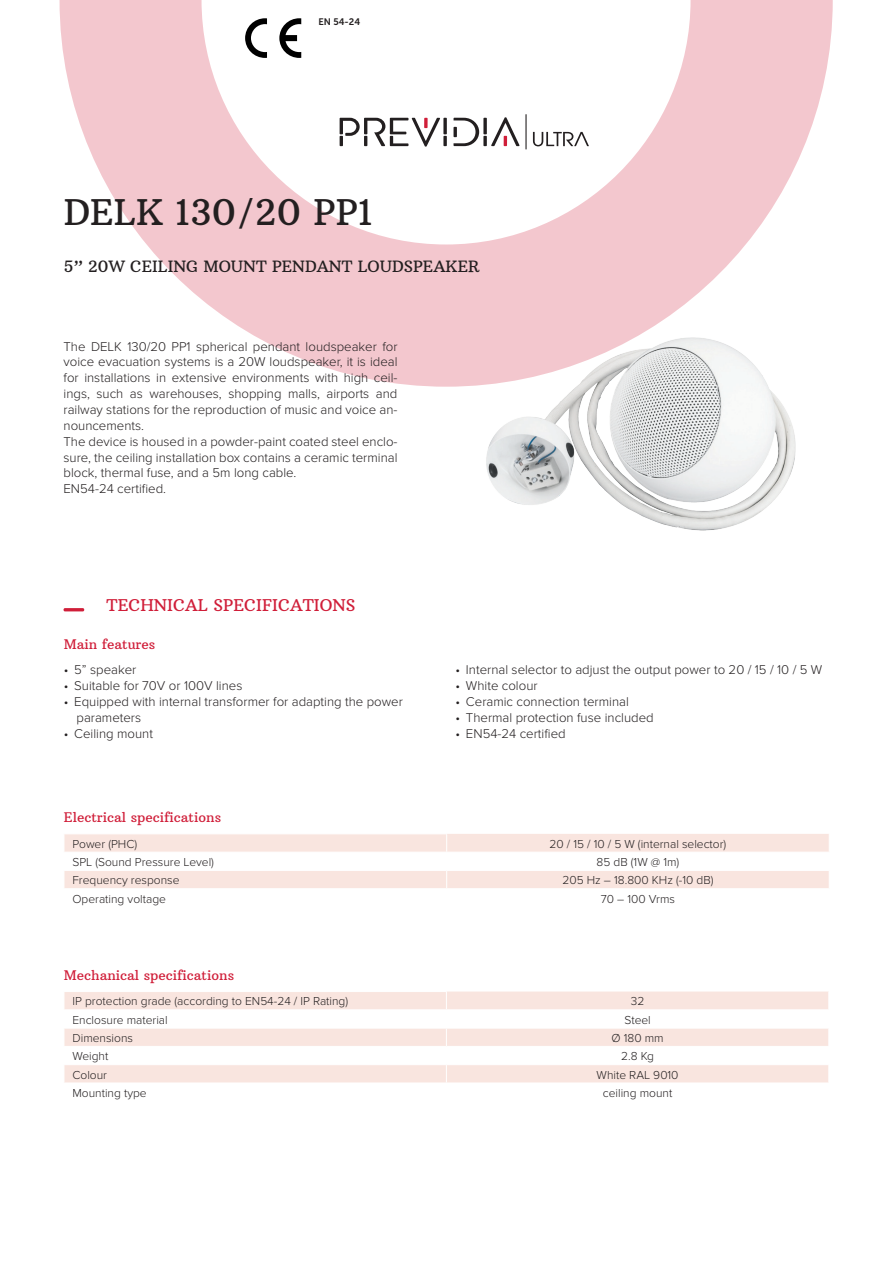
<style>
.page{position:relative;width:893px;height:1263px;background:#fff}
.page>*{position:absolute;margin:0;border:0;box-sizing:border-box;transform-origin:0 0}
.t1{font:36px "Arbutus Slab";color:#231f20}
.t2{font:16.5px "Arbutus Slab";color:#d01e39}
.t3{font:15.9px "Arbutus Slab";color:#231f20}
.t4{font:13.5px "Arbutus Slab";color:#d01e39}
.t5{font:300 13.2px/15.9px "Proxima Nova";color:#231f20;text-align:justify}
.t6{font:300 12px "Proxima Nova";color:#231f20}
.t7{font:9.45px "Museo Sans 700";color:#231f20}
</style>
<div class="page">
<svg style="left:60px;top:0;width:773px;height:387px"></svg>
<img style="left:455px;top:276px;width:374px;height:255px">
<svg style="left:64px;top:834px;width:765px;height:54px"></svg>
<hr style="left:64px;top:608px;width:20px;height:3px;background:#d01e39">
<svg style="left:65px;top:991px;width:763px;height:91px;fill:#f9e5df"></svg>
<hr style="left:446px;top:1009px;width:383px;height:1px;background:#fff">
<hr style="left:446px;top:1028px;width:383px;height:1px;background:#fff">
<hr style="left:446px;top:1046px;width:383px;height:1px;background:#fff">
<hr style="left:446px;top:1064px;width:383px;height:1px;background:#fff">
<hr style="left:64px;top:991px;width:383px;height:1px;background:#fff">
<hr style="left:64px;top:1009px;width:382px;height:1px;background:#fff">
<hr style="left:64px;top:1028px;width:382px;height:1px;background:#fff">
<hr style="left:64px;top:1046px;width:382px;height:1px;background:#fff">
<hr style="left:64px;top:1064px;width:382px;height:1px;background:#fff">
<svg style="left:64px;top:992px;width:1px;height:91px"></svg>
<svg style="left:446px;top:992px;width:1px;height:90px"></svg>
<svg style="left:491px;top:117px;width:29px;height:29px"></svg>
<svg style="left:483px;top:136px;width:4px;height:10px"></svg>
<svg style="left:483px;top:118px;width:4px;height:16px"></svg>
<svg style="left:443px;top:136px;width:4px;height:10px"></svg>
<svg style="left:443px;top:118px;width:4px;height:16px"></svg>
<svg style="left:453px;top:118px;width:26px;height:28px"></svg>
<svg style="left:340px;top:118px;width:100px;height:29px"></svg>
<hr style="left:525px;top:114px;width:2px;height:35px;background:#231f20">
<svg style="left:533px;top:132px;width:56px;height:14px"></svg>
<svg style="left:245px;top:18px;width:22px;height:40px"></svg>
<svg style="left:279px;top:18px;width:22px;height:40px"></svg>
<p class="t7" style="left:318px;top:17px;width:43px">EN 54-24</p>
<p class="t1" style="left:64px;top:189px;width:310px">DELK 130/20 PP1</p>
<p class="t3" style="left:64px;top:257px;width:417px">5” 20W CEILING MOUNT PENDANT LOUDSPEAKER</p>
<p class="t5" style="left:64px;top:338px;width:335px">The DELK 130/20 PP1 spherical pendant loudspeaker for voice evacuation systems is a 20W loudspeaker, it is ideal for installations in extensive environments with high ceil&shy;ings, such as warehouses, shopping malls, airports and railway stations for the reproduction of music and voice an&shy;nouncements.</p>
<p class="t5" style="left:64px;top:433px;width:335px">The device is housed in a powder-paint coated steel enclo&shy;sure, the ceiling installation box contains a ceramic terminal block, thermal fuse, and a 5m long cable.</p>
<p class="t5" style="left:64px;top:481px;width:104px">EN54-24 certified.</p>
<p class="t2" style="left:107px;top:595px;width:250px">TECHNICAL SPECIFICATIONS</p>
<p class="t4" style="left:64px;top:635px;width:93px">Main features</p>
<p class="t5" style="left:64px;top:662px;width:74px">• 5” speaker</p>
<p class="t5" style="left:64px;top:678px;width:180px">• Suitable for 70V or 100V lines</p>
<p class="t5" style="left:77px;top:694px;width:328px;text-indent:-13px">• Equipped with internal transformer for adapting the power parameters</p>
<p class="t5" style="left:64px;top:725px;width:91px">• Ceiling mount</p>
<p class="t4" style="left:64px;top:809px;width:159px">Electrical specifications</p>
<p class="t5" style="left:455px;top:662px;width:368px">• Internal selector to adjust the output power to 20 / 15 / 10 / 5 W</p>
<p class="t5" style="left:455px;top:678px;width:84px">• White colour</p>
<p class="t5" style="left:455px;top:694px;width:175px">• Ceramic connection terminal</p>
<p class="t5" style="left:455px;top:710px;width:200px">• Thermal protection fuse included</p>
<p class="t5" style="left:455px;top:725px;width:112px">• EN54-24 certified</p>
<p class="t6" style="left:72px;top:837px;width:66px">Power (PHC)</p>
<p class="t6" style="left:550px;top:837px;width:178px">20 / 15 / 10 / 5 W (internal selector)</p>
<p class="t6" style="left:72px;top:855px;width:143px">SPL (Sound Pressure Level)</p>
<p class="t6" style="left:597px;top:855px;width:84px">85 dB (1W @ 1m)</p>
<p class="t6" style="left:72px;top:873px;width:109px">Frequency response</p>
<p class="t6" style="left:562px;top:873px;width:153px">205 Hz – 18.800 KHz (-10 dB)</p>
<p class="t6" style="left:72px;top:892px;width:95px">Operating voltage</p>
<p class="t6" style="left:601px;top:892px;width:76px">70 – 100 Vrms</p>
<p class="t4" style="left:64px;top:966px;width:172px">Mechanical specifications</p>
<p class="t6" style="left:72px;top:994px;width:277px">IP protection grade (according to EN54-24 / IP Rating)</p>
<p class="t6" style="left:631px;top:994px;width:15px">32</p>
<p class="t6" style="left:72px;top:1013px;width:97px">Enclosure material</p>
<p class="t6" style="left:624px;top:1013px;width:28px">Steel</p>
<p class="t6" style="left:72px;top:1031px;width:62px">Dimensions</p>
<p class="t6" style="left:611px;top:1031px;width:54px">Ø 180 mm</p>
<p class="t6" style="left:72px;top:1049px;width:37px">Weight</p>
<p class="t6" style="left:621px;top:1049px;width:34px">2.8 Kg</p>
<p class="t6" style="left:72px;top:1068px;width:36px">Colour</p>
<p class="t6" style="left:597px;top:1068px;width:84px">White RAL 9010</p>
<p class="t6" style="left:72px;top:1086px;width:76px">Mounting type</p>
<p class="t6" style="left:603px;top:1086px;width:71px">ceiling mount</p>
</div>
